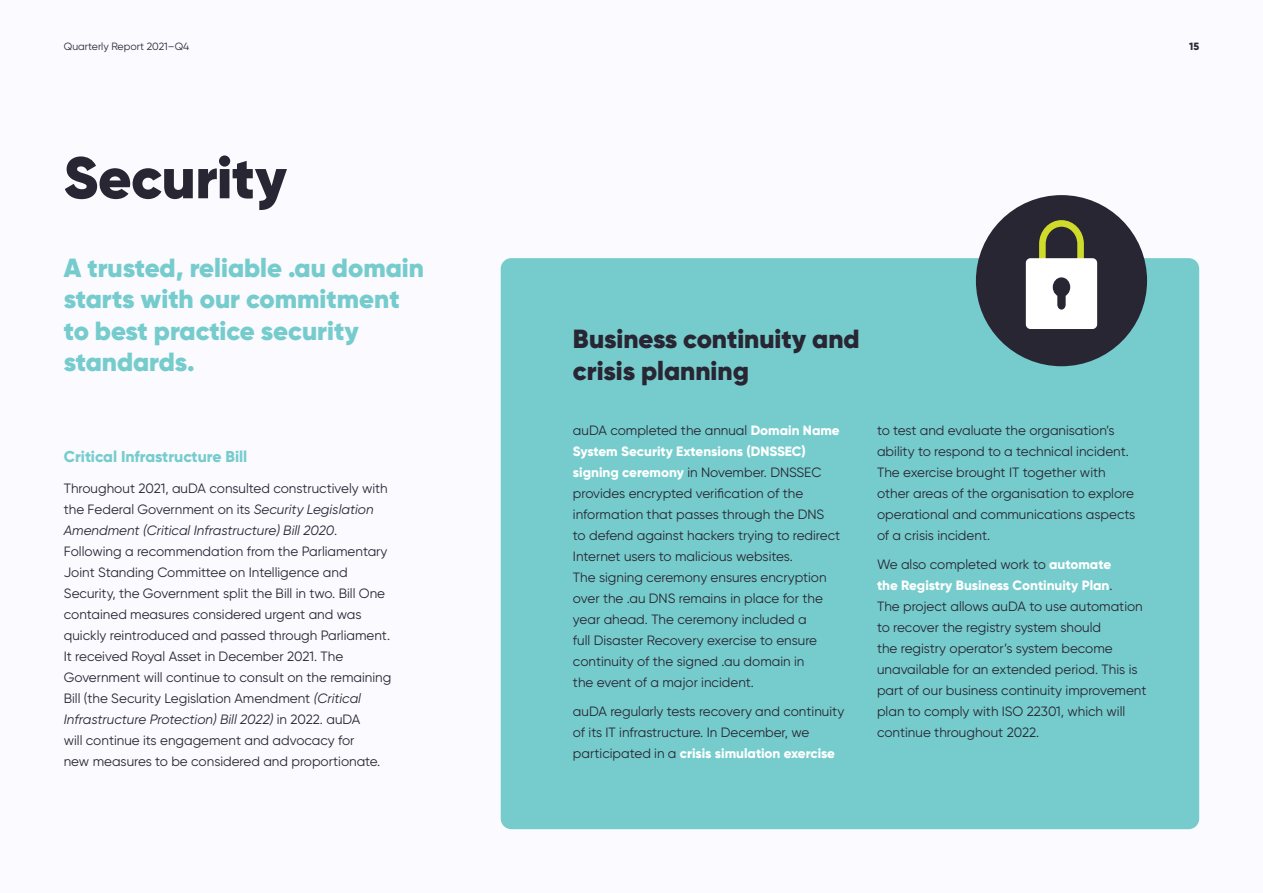
<style>
.page{position:relative;width:1263px;height:893px;background:#fafaff}
.page>*{position:absolute;margin:0;border:0;box-sizing:border-box;transform-origin:0 0}
.t1{font:900 58.5px "Gilroy";letter-spacing:-.005em;color:#292633}
.t2{font:900 26.25px/31.5px "Gilroy";color:#76cccd}
.t3{font:900 26.25px/31.5px "Gilroy";color:#292633}
.t4{font:800 15.75px "Gilroy";color:#76cccd}
.t5{font:13.5px/21px "Gilroy";color:#292633}
.t6{font:10.5px "Gilroy";color:#292633}
.t7{font:800 10.5px "Gilroy";color:#292633}
.s1{font-style:italic}
.s2{font-weight:800;color:#fff}
</style>
<div class="page">
<div style="left:501px;top:258px;width:698px;height:571px;background:#76cccd;border-radius:11px"></div>
<div style="left:976px;top:195px;width:171px;height:171px;background:#292633;border-radius:50%"></div>
<svg style="left:1039px;top:220px;width:45px;height:38px"></svg>
<div style="left:1026px;top:258px;width:71px;height:71px;background:#fff;border-radius:5px"></div>
<svg style="left:1057px;top:296px;width:9px;height:14px"></svg>
<div style="left:1053px;top:277px;width:17px;height:20px;background:#292633;border-radius:50%"></div>
<p class="t6" style="left:64px;top:40px;width:127px">Quarterly Report 2021–Q4</p>
<p class="t7" style="left:1189px;top:40px;width:12px">15</p>
<h1 class="t1" style="left:64px;top:141px;width:225px">Security</h1>
<h2 class="t2" style="left:64px;top:251px;width:362px">A trusted, reliable .au domain starts with our commitment to best practice security standards.</h2>
<p class="t4" style="left:64px;top:446px;width:185px">Critical Infrastructure Bill</p>
<p class="t5" style="left:64px;top:478px;width:329px">Throughout 2021, auDA consulted constructively with the Federal Government on its <span class="s1">Security Legislation Amendment (Critical Infrastructure) Bill 2020</span>.<br>Following a recommendation from the Parliamentary Joint Standing Committee on Intelligence and Security, the Government split the Bill in two. Bill One contained measures considered urgent and was quickly reintroduced and passed through Parliament.<br>It received Royal Asset in December 2021. The Government will continue to consult on the remaining Bill (the Security Legislation Amendment <span class="s1">(Critical Infrastructure Protection) Bill 2022)</span> in 2022. auDA<br>will continue its engagement and advocacy for<br>new measures to be considered and proportionate.</p>
<h2 class="t3" style="left:573px;top:323px;width:288px">Business continuity and crisis planning</h2>
<p class="t5" style="left:573px;top:419px;width:269px">auDA completed the annual <span class="s2">Domain Name System Security Extensions (DNSSEC) signing ceremony</span> in November. DNSSEC provides encrypted verification of the information that passes through the DNS to defend against hackers trying to redirect Internet users to malicious websites.<br>The signing ceremony ensures encryption over the .au DNS remains in place for the year ahead. The ceremony included a<br>full Disaster Recovery exercise to ensure continuity of the signed .au domain in<br>the event of a major incident.</p>
<p class="t5" style="left:573px;top:701px;width:273px">auDA regularly tests recovery and continuity of its IT infrastructure. In December, we participated in a <span class="s2">crisis simulation exercise</span></p>
<p class="t5" style="left:877px;top:419px;width:260px">to test and evaluate the organisation’s ability to respond to a technical incident.<br>The exercise brought IT together with other areas of the organisation to explore operational and communications aspects of a crisis incident.</p>
<p class="t5" style="left:877px;top:554px;width:271px">We also completed work to <span class="s2">automate<br>the Registry Business Continuity Plan</span>.<br>The project allows auDA to use automation to recover the registry system should<br>the registry operator’s system become unavailable for an extended period. This is part of our business continuity improvement plan to comply with ISO 22301, which will continue throughout 2022.</p>
</div>
